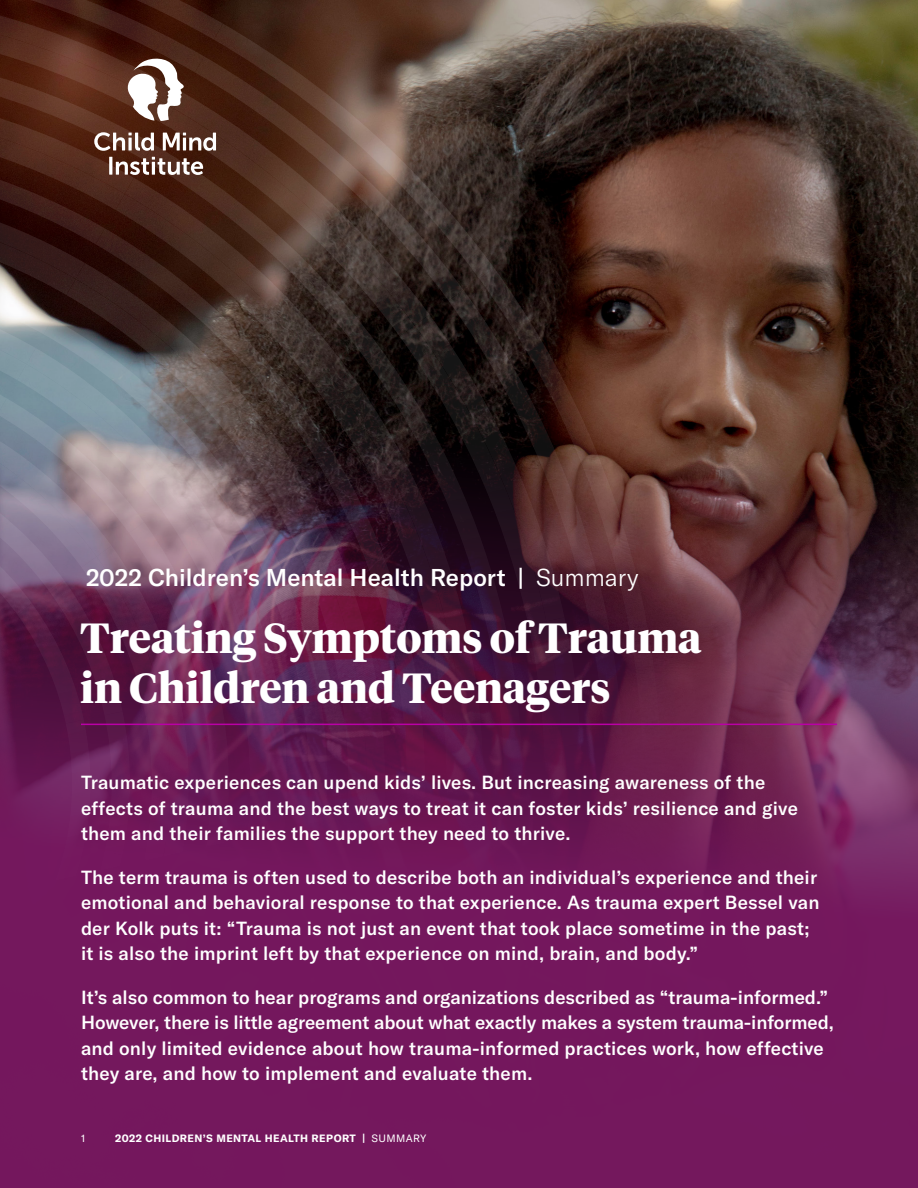
<style>
.page{position:relative;width:918px;height:1188px;background:#fff}
.page>*{position:absolute;margin:0;border:0;box-sizing:border-box;transform-origin:0 0}
.t1{font:700 42px/50.4px "Tiempos Headline";color:#fff}
.t2{font:500 24px "GT America";color:#fff}
.Intro_copy{font:500 18.75px/25.5px "GT America";letter-spacing:.01em;color:#fff}
.t3{font:700 10.5px "GT America";letter-spacing:.04em;color:#fff}
.t4{font:10.5px "GT America";color:#fff}
.s1{font-weight:300}
.s2{font-weight:400}
</style>
<div class="page">
<img style="left:661px;top:0;width:257px;height:1188px">
<img style="left:0;top:0;width:661px;height:1188px">
<hr style="left:81px;top:724px;width:756px;height:1px;background:#ba00a6">
<p class="t2" style="left:86px;top:563px;width:554px">2022 Children’s Mental Health Report | <span class="s1">Summary</span></p>
<p class="t1" style="left:80px;top:611px;width:623px">Treating Symptoms of Trauma in Children and Teenagers</p>
<p class="Intro_copy" style="left:81px;top:770px;width:718px">Traumatic experiences can upend kids’ lives. But increasing awareness of the effects of trauma and the best ways to treat it can foster kids’ resilience and give them and their families the support they need to thrive.</p>
<p class="Intro_copy" style="left:81px;top:864px;width:740px">The term trauma is often used to describe both an individual’s experience and their emotional and behavioral response to that experience. As trauma expert Bessel van der Kolk puts it: “Trauma is not just an event that took place sometime in the past; it is also the imprint left by that experience on mind, brain, and body.”</p>
<p class="Intro_copy" style="left:81px;top:984px;width:754px">It’s also common to hear programs and organizations described as “trauma-informed.” However, there is little agreement about what exactly makes a system trauma-informed, and only limited evidence about how trauma-informed practices work, how effective they are, and how to implement and evaluate them.</p>
<p class="t4" style="left:81px;top:1132px;width:6px">1</p>
<p class="t3" style="left:115px;top:1132px;width:313px">2022 CHILDREN’S MENTAL HEALTH REPORT | <span class="s2">SUMMARY</span></p>
</div>
